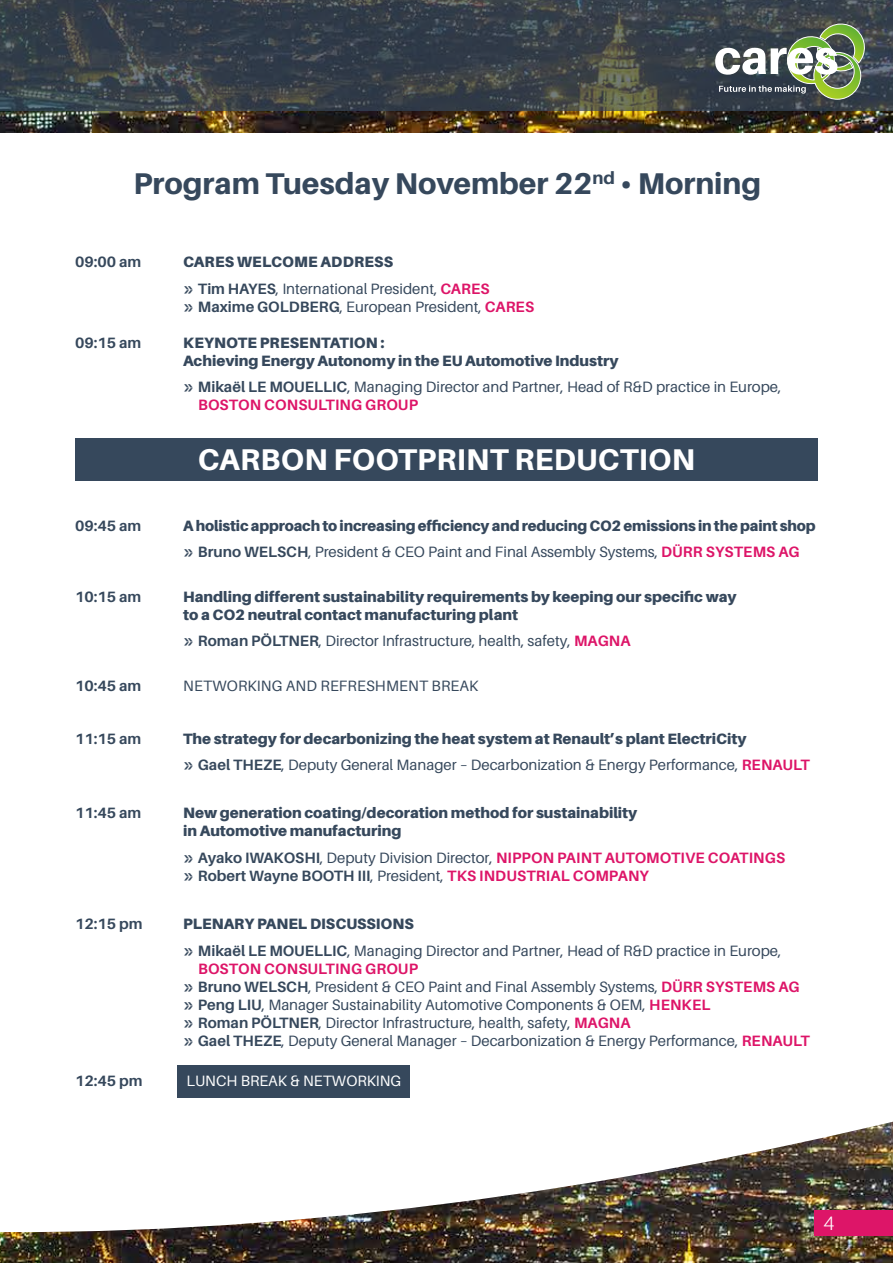
<style>
.page{position:relative;width:893px;height:1263px;background:#fff}
.page>*{position:absolute;margin:0;border:0;box-sizing:border-box;transform-origin:0 0}
.t1{font:800 30px "Aileron";color:#36485c}
.t2{font:800 30px "Aileron";letter-spacing:.01em;color:#fff}
.t3{font:300 19.5px "Aileron";color:#fff}
.t4{font:15px/18px "Aileron";color:#36485c}
.t5{font:900 15px/18px "Aileron";color:#36485c}
.t6{font:700 15px "Aileron";letter-spacing:.01em;color:#dd1568}
.t7{font:700 15px "Aileron";color:#36485c}
.t8{font:15px "Aileron";color:#fff}
.s1{font-family:"Allerta Stencil"}
.s2{font-weight:700}
.s3{font-weight:700;color:#dd1568}
.s4{font-family:"Allerta Stencil";font-weight:400;color:#36485c}
.s5{color:#36485c}
.s6{font-weight:400;color:#36485c}
</style>
<div class="page">
<img style="left:0;top:1121px;width:893px;height:142px">
<div style="left:815px;top:1210px;width:78px;height:25px;background:#dd1568"></div>
<img style="left:0;top:111px;width:893px;height:22px">
<svg style="left:0;top:0;width:893px;height:111px;background:#3a434a"></svg>
<svg style="left:715px;top:21px;width:152px;height:79px;background:#6f7d6e"></svg>
<div style="left:75px;top:439px;width:743px;height:42px;background:#36485c"></div>
<div style="left:177px;top:1066px;width:233px;height:32px;background:#36485c"></div>
<p class="t1" style="left:134px;top:167px;width:629px">Program Tuesday November 22<sup>nd</sup> • Morning</p>
<p class="t7" style="left:75px;top:254px;width:68px">09:00 am</p>
<p class="t5" style="left:183px;top:253px;width:211px">CARES WELCOME ADDRESS</p>
<p class="t4" style="left:183px;top:280px;width:308px"><span class="s1">»</span> <span class="s2">Tim HAYES</span>, International President, <span class="s3">CARES</span></p>
<p class="t4" style="left:183px;top:298px;width:353px"><span class="s1">»</span> <span class="s2">Maxime GOLDBERG</span>, European President, <span class="s3">CARES</span></p>
<p class="t7" style="left:75px;top:334px;width:68px">09:15 am</p>
<p class="t5" style="left:183px;top:334px;width:437px">KEYNOTE PRESENTATION :<br>Achieving Energy Autonomy in the EU Automotive Industry</p>
<p class="t4" style="left:198px;top:378px;width:585px;text-indent:-15px"><span class="s1">»</span> <span class="s2">Mikaël LE MOUELLIC</span>, Managing Director and Partner, Head of R&amp;D practice in Europe,<br><span class="s3">BOSTON CONSULTING GROUP</span></p>
<p class="t2" style="left:198px;top:443px;width:499px">CARBON FOOTPRINT REDUCTION</p>
<p class="t7" style="left:75px;top:517px;width:68px">09:45 am</p>
<p class="t5" style="left:183px;top:516px;width:634px">A holistic approach to increasing efficiency and reducing CO2 emissions in the paint shop</p>
<p class="t4" style="left:183px;top:543px;width:618px"><span class="s1">»</span> <span class="s2">Bruno WELSCH</span>, President &amp; CEO Paint and Final Assembly Systems, <span class="s3">DÜRR SYSTEMS AG</span></p>
<p class="t7" style="left:75px;top:588px;width:68px">10:15 am</p>
<p class="t5" style="left:183px;top:587px;width:555px">Handling different sustainability requirements by keeping our specific way to a CO2 neutral contact manufacturing plant</p>
<p class="t4" style="left:183px;top:632px;width:449px"><span class="s1">»</span> <span class="s2">Roman PÖLTNER</span>, Director Infrastructure, health, safety, <span class="s3">MAGNA</span></p>
<p class="t7" style="left:75px;top:677px;width:68px">10:45 am</p>
<p class="t4" style="left:183px;top:677px;width:297px">NETWORKING AND REFRESHMENT BREAK</p>
<p class="t7" style="left:75px;top:730px;width:68px">11:15 am</p>
<p class="t5" style="left:183px;top:729px;width:565px">The strategy for decarbonizing the heat system at Renault’s plant ElectriCity</p>
<p class="t4" style="left:183px;top:756px;width:628px"><span class="s1">»</span> <span class="s2">Gael THEZE</span>, Deputy General Manager – Decarbonization &amp; Energy Performance, <span class="s3">RENAULT</span></p>
<p class="t7" style="left:75px;top:805px;width:68px">11:45 am</p>
<p class="t5" style="left:183px;top:804px;width:456px">New generation coating/decoration method for sustainability in Automotive manufacturing</p>
<p class="t6" style="left:183px;top:849px;width:603px"><span class="s4">»</span> <span class="s5">Ayako IWAKOSHI</span><span class="s6">, Deputy Division Director,</span> NIPPON PAINT AUTOMOTIVE COATINGS</p>
<p class="t6" style="left:183px;top:867px;width:467px"><span class="s4">»</span> <span class="s5">Robert Wayne BOOTH III</span><span class="s6">, President,</span> TKS INDUSTRIAL COMPANY</p>
<p class="t7" style="left:75px;top:915px;width:69px">12:15 pm</p>
<p class="t5" style="left:183px;top:915px;width:232px">PLENARY PANEL DISCUSSIONS</p>
<p class="t4" style="left:198px;top:941px;width:585px;text-indent:-15px"><span class="s1">»</span> <span class="s2">Mikaël LE MOUELLIC</span>, Managing Director and Partner, Head of R&amp;D practice in Europe,<br><span class="s3">BOSTON CONSULTING GROUP</span></p>
<p class="t4" style="left:183px;top:977px;width:618px"><span class="s1">»</span> <span class="s2">Bruno WELSCH</span>, President &amp; CEO Paint and Final Assembly Systems, <span class="s3">DÜRR SYSTEMS AG</span></p>
<p class="t4" style="left:183px;top:995px;width:529px"><span class="s1">»</span> <span class="s2">Peng LIU</span>, Manager Sustainability Automotive Components &amp; OEM, <span class="s3">HENKEL</span></p>
<p class="t4" style="left:183px;top:1013px;width:449px"><span class="s1">»</span> <span class="s2">Roman PÖLTNER</span>, Director Infrastructure, health, safety, <span class="s3">MAGNA</span></p>
<p class="t4" style="left:183px;top:1031px;width:628px"><span class="s1">»</span> <span class="s2">Gael THEZE</span>, Deputy General Manager – Decarbonization &amp; Energy Performance, <span class="s3">RENAULT</span></p>
<p class="t7" style="left:75px;top:1072px;width:69px">12:45 pm</p>
<p class="t8" style="left:186px;top:1072px;width:216px">LUNCH BREAK &amp; NETWORKING</p>
<h2 class="t3" style="left:823px;top:1212px;width:12px">4</h2>
</div>
